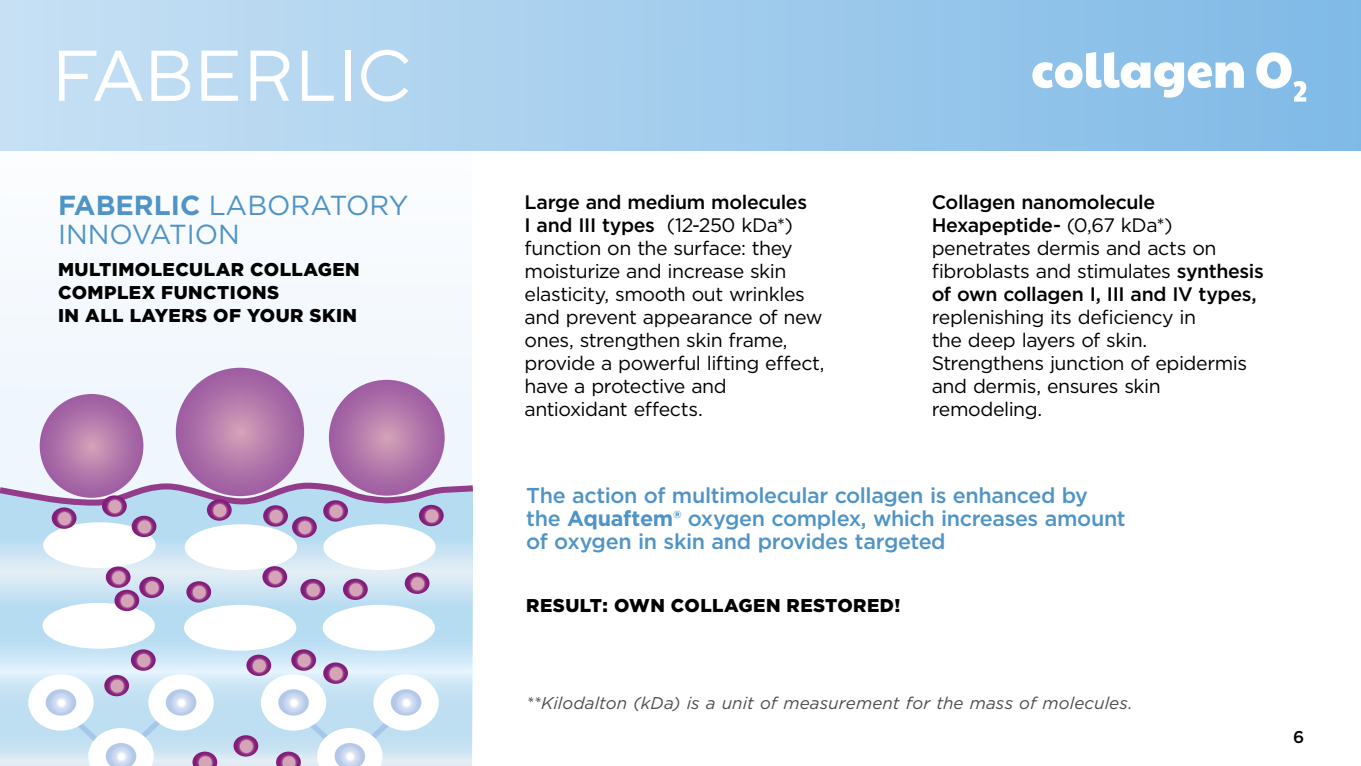
<style>
.page{position:relative;width:1361px;height:766px;background:#fff}
.page>*{position:absolute;margin:0;border:0;box-sizing:border-box;transform-origin:0 0}
.t1{font:27.5px/28.9px "Gotham";color:#4f94c6}
.t2{font:500 21.5px/23px "Gotham";letter-spacing:-.02em;color:#4f94c6}
.t3{font:19.5px/23px "Gotham";letter-spacing:-.025em;color:#000}
.t4{font:500 19.5px/23px "Gotham";letter-spacing:-.02em;color:#000}
.t5{font:900 18.5px/23px "Gotham";letter-spacing:.025em;color:#000}
.t6{font:italic 17px "Gotham";letter-spacing:.005em;color:#4d4d4d}
.t7{font:500 17px "Gotham";color:#000}
.s1{font-weight:700}
.s2{font-weight:500}
.s3{font-weight:400}
</style>
<div class="page">
<div style="left:0;top:151px;width:472px;height:614px;background:#eff6fd"></div>
<svg style="left:329px;top:379px;width:116px;height:116px;background:#af74aa"></svg>
<svg style="left:40px;top:394px;width:103px;height:103px;background:#af73a9"></svg>
<svg style="left:176px;top:367px;width:128px;height:129px;background:#af73a9"></svg>
<svg style="left:0;top:537px;width:473px;height:228px;background:#c9e3f3"></svg>
<div style="left:43px;top:522px;width:113px;height:46px;background:#fff;border-radius:50%"></div>
<div style="left:43px;top:602px;width:112px;height:46px;background:#fff;border-radius:50%"></div>
<div style="left:185px;top:524px;width:112px;height:46px;background:#fff;border-radius:50%"></div>
<div style="left:184px;top:604px;width:112px;height:46px;background:#fff;border-radius:50%"></div>
<div style="left:323px;top:524px;width:113px;height:46px;background:#fff;border-radius:50%"></div>
<div style="left:323px;top:604px;width:112px;height:46px;background:#fff;border-radius:50%"></div>
<svg style="left:106px;top:566px;width:58px;height:45px"></svg>
<svg style="left:186px;top:581px;width:25px;height:21px"></svg>
<svg style="left:262px;top:566px;width:25px;height:21px"></svg>
<svg style="left:300px;top:578px;width:25px;height:22px"></svg>
<svg style="left:405px;top:572px;width:24px;height:21px"></svg>
<svg style="left:343px;top:578px;width:25px;height:21px"></svg>
<svg style="left:0;top:477px;width:473px;height:60px"></svg>
<div style="left:28px;top:674px;width:66px;height:56px;background:#fff;border-radius:50%"></div>
<svg style="left:46px;top:649px;width:171px;height:116px"></svg>
<div style="left:373px;top:674px;width:66px;height:56px;background:#fff;border-radius:50%"></div>
<svg style="left:233px;top:649px;width:188px;height:116px"></svg>
<div style="left:0;top:0;width:1361px;height:150px;background:linear-gradient(to right,#c7e1f4,#7fbae6)"></div>
<svg style="left:59px;top:51px;width:84px;height:50px"></svg>
<svg style="left:201px;top:51px;width:37px;height:50px"></svg>
<svg style="left:302px;top:51px;width:32px;height:50px"></svg>
<div style="left:345px;top:51px;width:6px;height:50px;background:#fff"></div>
<svg style="left:250px;top:51px;width:39px;height:50px"></svg>
<svg style="left:151px;top:51px;width:39px;height:50px"></svg>
<svg style="left:361px;top:50px;width:48px;height:52px"></svg>
<svg style="left:1032px;top:52px;width:212px;height:46px"></svg>
<svg style="left:1256px;top:52px;width:50px;height:50px"></svg>
<h1 class="t1" style="left:58px;top:190px;width:352px"><span class="s1">FABERLIC</span> LABORATORY<br>INNOVATION</h1>
<p class="t5" style="left:58px;top:257px;width:303px">MULTIMOLECULAR COLLAGEN<br>COMPLEX FUNCTIONS<br>IN ALL LAYERS OF YOUR SKIN</p>
<p class="t3" style="left:524px;top:190px;width:301px"><span class="s2">Large and medium molecules<br>I and III types</span> (12-250 kDa*) function on the surface: they moisturize and increase skin elasticity, smooth out wrinkles and prevent appearance of new ones, strengthen skin frame, provide a powerful lifting effect, have a protective and antioxidant effects.</p>
<p class="t4" style="left:931px;top:190px;width:334px">Collagen nanomolecule<br>Hexapeptide- <span class="s3">(0,67 kDa*) penetrates dermis and acts on fibroblasts and stimulates</span> synthesis of own collagen I, III and IV types,</p>
<p class="t3" style="left:931px;top:305px;width:317px">replenishing its deficiency in<br>the deep layers of skin.<br>Strengthens junction of epidermis and dermis, ensures skin remodeling.</p>
<p class="t2" style="left:526px;top:483px;width:601px">The action of multimolecular collagen is enhanced by the <span class="s1">Aquaftem®</span> oxygen complex, which increases amount of oxygen in skin and provides targeted</p>
<p class="t5" style="left:526px;top:594px;width:376px">RESULT: OWN COLLAGEN RESTORED!</p>
<p class="t6" style="left:526px;top:691px;width:608px">**Kilodalton (kDa) is a unit of measurement for the mass of molecules.</p>
<p class="t7" style="left:1293px;top:725px;width:13px">6</p>
</div>
